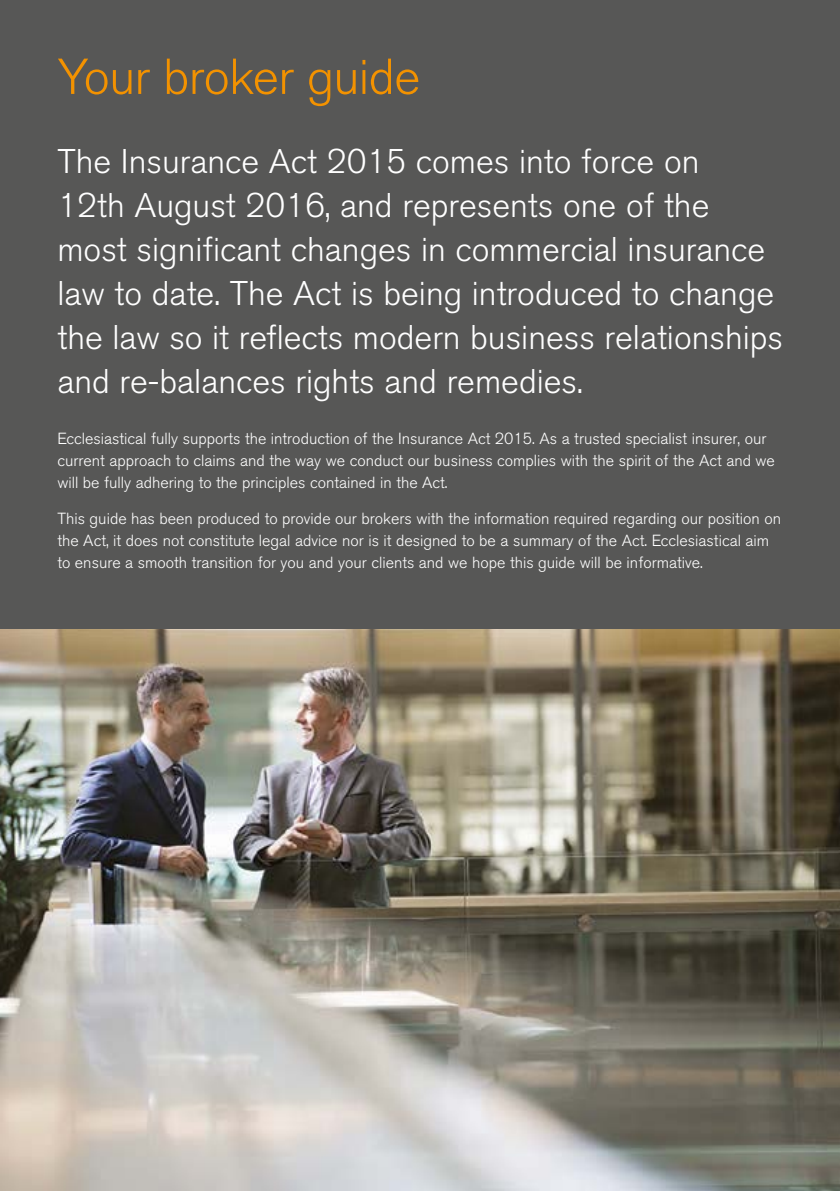
<style>
.page{position:relative;width:840px;height:1191px;background:#fff}
.page>*{position:absolute;margin:0;border:0;box-sizing:border-box;transform-origin:0 0}
.t1{font:300 50px "Akzidenz Grotesk BQ";letter-spacing:-.015em;color:#f39200}
.t2{font:300 34px/44px "Akzidenz Grotesk BQ";color:#fff}
.t3{font:300 16px/22px "Akzidenz Grotesk BQ";color:#fff}
</style>
<div class="page">
<div style="left:0;top:0;width:839px;height:1191px;background:#575756"></div>
<img style="left:0;top:629px;width:839px;height:562px">
<h1 class="t1" style="left:57px;top:49px;width:364px">Your broker guide</h1>
<p class="t2" style="left:57px;top:140px;width:727px">The Insurance Act 2015 comes into force on<br>12th August 2016, and represents one of the most significant changes in commercial insurance law to date. The Act is being introduced to change the law so it reflects modern business relationships and re-balances rights and remedies.</p>
<p class="t3" style="left:57px;top:427px;width:718px">Ecclesiastical fully supports the introduction of the Insurance Act 2015. As a trusted specialist insurer, our current approach to claims and the way we conduct our business complies with the spirit of the Act and we will be fully adhering to the principles contained in the Act.</p>
<p class="t3" style="left:57px;top:507px;width:724px">This guide has been produced to provide our brokers with the information required regarding our position on the Act, it does not constitute legal advice nor is it designed to be a summary of the Act. Ecclesiastical aim to ensure a smooth transition for you and your clients and we hope this guide will be informative.</p>
</div>
